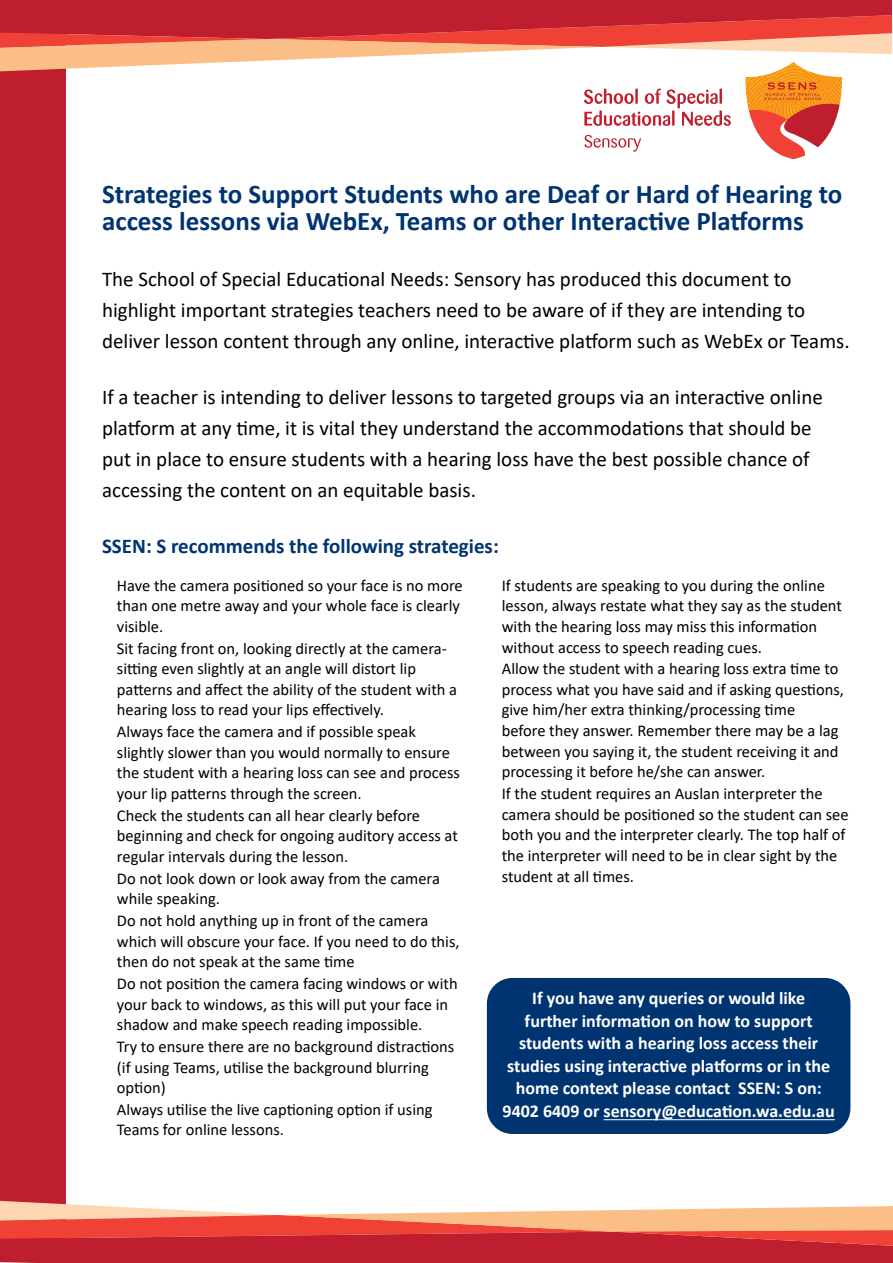
<style>
.page{position:relative;width:893px;height:1263px;background:#fff}
.page>*{position:absolute;margin:0;border:0;box-sizing:border-box;transform-origin:0 0}
.t1{font:700 27px/27px "Calibri";color:#003471}
.t2{font:21px/30.9px "Calibri";color:#000}
.t3{font:700 21px "Calibri";color:#003471}
.t4{font:700 18px/22.5px "Calibri";color:#fff;text-align:center}
.t5{font:16.5px/21px "Calibri";color:#000}
</style>
<div class="page">
<div style="left:0;top:22px;width:66px;height:1232px;background:#be1e2d"></div>
<div style="left:487px;top:978px;width:363px;height:156px;background:#003471;border-radius:26px"></div>
<hr style="left:604px;top:1119px;width:231px;height:1px;background:#fff">
<svg style="left:0;top:1200px;width:893px;height:63px"></svg>
<svg style="left:0;top:0;width:892px;height:160px"></svg>
<h1 class="t1" style="left:102px;top:180px;width:742px">Strategies to Support Students who are Deaf or Hard of Hearing to access lessons via WebEx, Teams or other Interactive Platforms</h1>
<p class="t2" style="left:102px;top:263px;width:749px">The School of Special Educational Needs: Sensory has produced this document to highlight important strategies teachers need to be aware of if they are intending to deliver lesson content through any online, interactive platform such as WebEx or Teams.</p>
<p class="t2" style="left:102px;top:381px;width:722px">If a teacher is intending to deliver lessons to targeted groups via an interactive online platform at any time, it is vital they understand the accommodations that should be put in place to ensure students with a hearing loss have the best possible chance of accessing the content on an equitable basis.</p>
<p class="t3" style="left:102px;top:531px;width:398px">SSEN: S recommends the following strategies:</p>
<p class="t5" style="left:117px;top:574px;width:347px">Have the camera positioned so your face is no more than one metre away and your whole face is clearly visible.<br>Sit facing front on, looking directly at the camera&shy;sitting even slightly at an angle will distort lip patterns and affect the ability of the student with a hearing loss to read your lips effectively.<br>Always face the camera and if possible speak slightly slower than you would normally to ensure the student with a hearing loss can see and process your lip patterns through the screen.<br>Check the students can all hear clearly before beginning and check for ongoing auditory access at regular intervals during the lesson.<br>Do not look down or look away from the camera while speaking.<br>Do not hold anything up in front of the camera which will obscure your face. If you need to do this, then do not speak at the same time<br>Do not position the camera facing windows or with your back to windows, as this will put your face in shadow and make speech reading impossible.<br>Try to ensure there are no background distractions (if using Teams, utilise the background blurring option)<br>Always utilise the live captioning option if using Teams for online lessons.</p>
<p class="t5" style="left:502px;top:574px;width:348px">If students are speaking to you during the online lesson, always restate what they say as the student with the hearing loss may miss this information without access to speech reading cues.<br>Allow the student with a hearing loss extra time to process what you have said and if asking questions, give him/her extra thinking/processing time<br>before they answer. Remember there may be a lag between you saying it, the student receiving it and processing it before he/she can answer.<br>If the student requires an Auslan interpreter the camera should be positioned so the student can see both you and the interpreter clearly. The top half of the interpreter will need to be in clear sight by the student at all times.</p>
<p class="t4" style="left:503px;top:987px;width:334px">If you have any queries or would like<br>further information on how to support students with a hearing loss access their studies using interactive platforms or in the home context please contact SSEN: S on:<br>9402 6409 or sensory@education.wa.edu.au</p>
</div>
